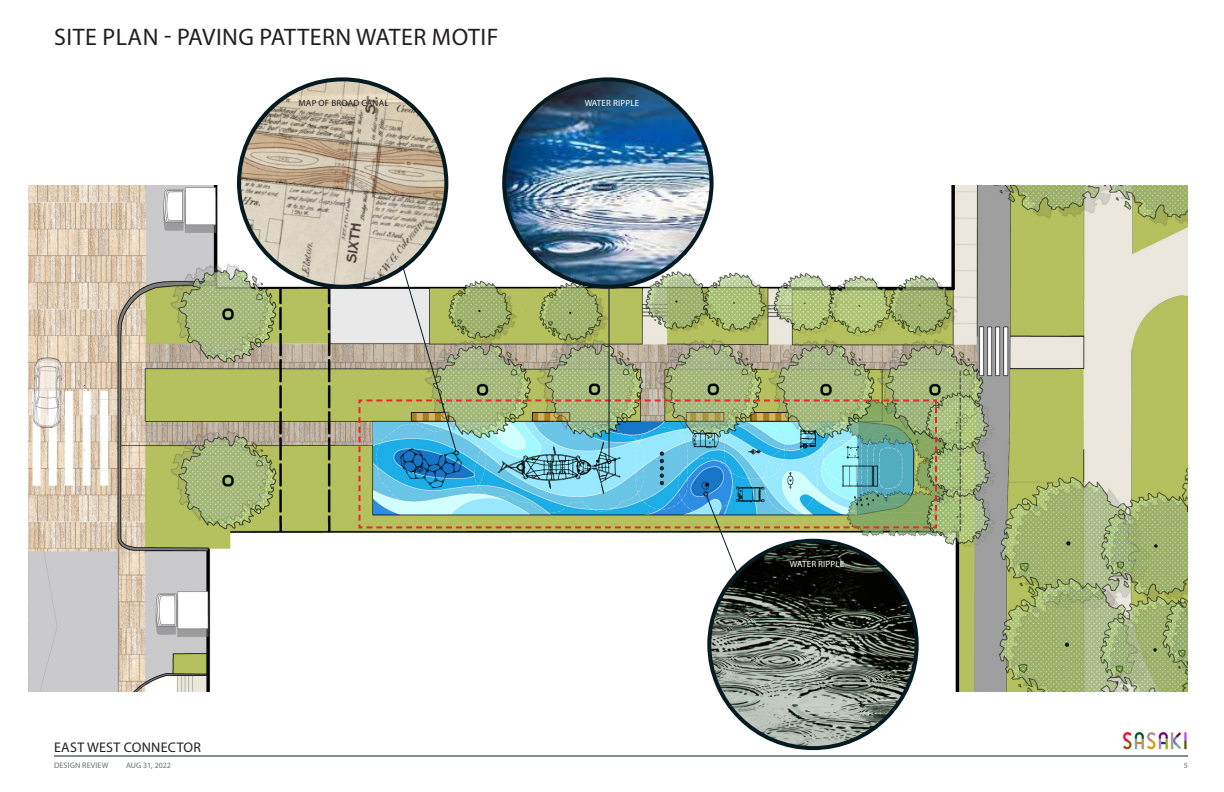
<style>
.page{position:relative;width:1224px;height:792px;background:#fff}
.page>*{position:absolute;margin:0;border:0;box-sizing:border-box;transform-origin:0 0}
.t1{font:24px "Myriad Pro";letter-spacing:.02em;color:#231f20}
.t2{font:14px "Myriad Pro";letter-spacing:.02em;color:#231f20}
.t3{font:9px "Myriad Pro";letter-spacing:.02em;color:#fff}
.t4{font:9px "Myriad Pro";letter-spacing:.02em;color:#231f20}
.t5{font:8px "Myriad Pro";letter-spacing:.02em;color:#6c6d70}
.t6{font:8px "Myriad Pro";color:#6c6d70}
</style>
<div class="page">
<img style="left:28px;top:185px;width:1160px;height:507px">
<img style="left:239px;top:79px;width:207px;height:208px;border-radius:104px">
<img style="left:504px;top:79px;width:208px;height:208px;border-radius:104px">
<img style="left:709px;top:541px;width:208px;height:207px;border-radius:104px">
<img style="left:358px;top:267px;width:579px;height:312px">
<hr style="left:54px;top:756px;width:1134px;height:1px;background:#041f22">
<img style="left:1122px;top:730px;width:66px;height:20px">
<p class="t1" style="left:54px;top:22px;width:446px">SITE PLAN - PAVING PATTERN WATER MOTIF</p>
<p class="t4" style="left:299px;top:97px;width:92px">MAP OF BROAD CANAL</p>
<p class="t3" style="left:585px;top:97px;width:56px">WATER RIPPLE</p>
<p class="t2" style="left:54px;top:739px;width:148px">EAST WEST CONNECTOR</p>
<p class="t5" style="left:54px;top:760px;width:56px">DESIGN REVIEW</p>
<p class="t6" style="left:126px;top:760px;width:47px">AUG 31, 2022</p>
<p class="t3" style="left:790px;top:558px;width:56px">WATER RIPPLE</p>
<p class="t5" style="left:1184px;top:760px;width:6px">5</p>
</div>
